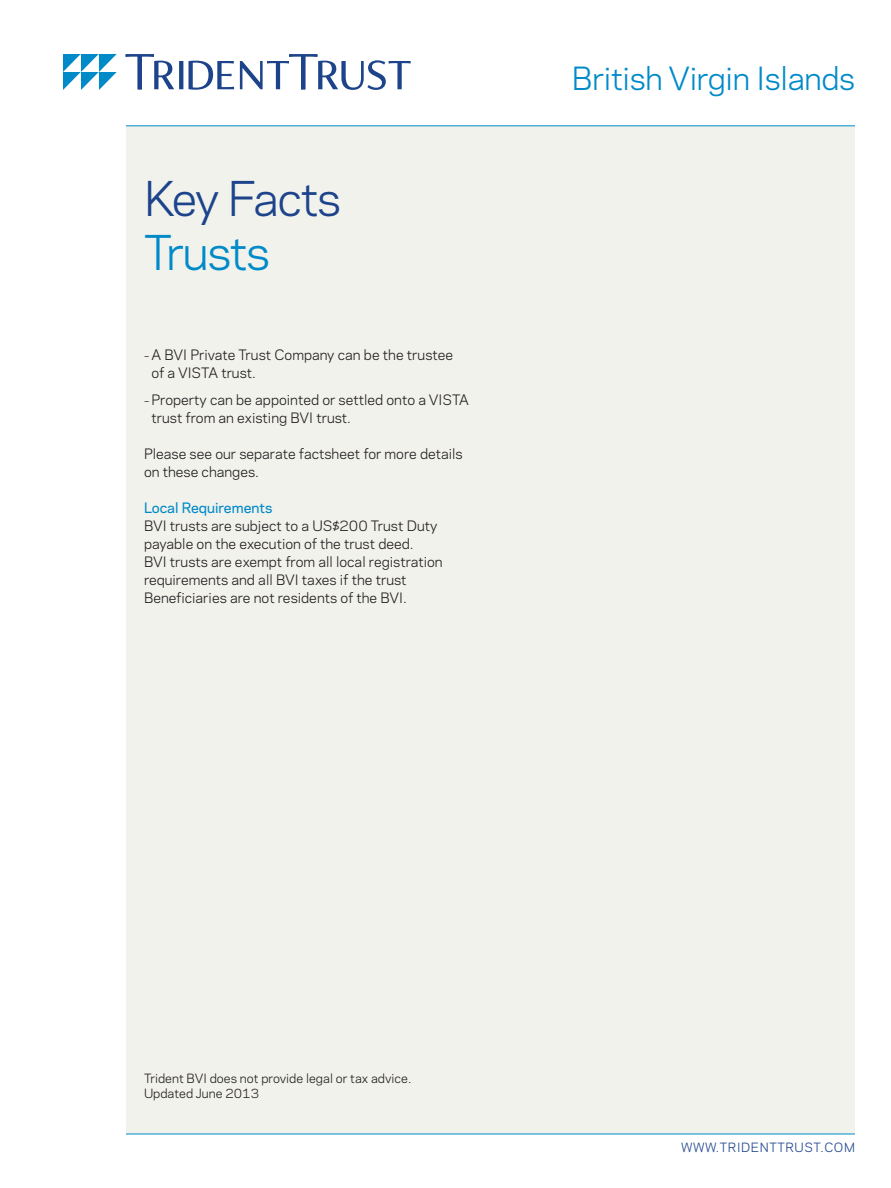
<style>
.page{position:relative;width:891px;height:1188px;background:#fff}
.page>*{position:absolute;margin:0;border:0;box-sizing:border-box;transform-origin:0 0}
.t1{font:45px "Polaris";letter-spacing:-.04em;color:#1d448b}
.t2{font:45px "Polaris";letter-spacing:-.03em;color:#008ac8}
.t3{font:30px "Polaris";letter-spacing:-.01em;color:#008ac8}
._1st_Paragraph{font:13.5px/18px "Polaris";color:#231f20}
.Head_1{font:500 13.5px "Polaris";color:#008ac8}
.Footnote{font:12px/15px "Polaris";color:#231f20}
.t4{font:12px "Polaris";letter-spacing:.05em;color:#1d448b}
.s1{font-size:10.5px}
</style>
<div class="page">
<div style="left:126px;top:126px;width:729px;height:1008px;background:#f2f2ed"></div>
<hr style="left:126px;top:1134px;width:729px;height:1px;background:#008ac8">
<hr style="left:126px;top:126px;width:729px;height:1px;background:#008ac8">
<svg style="left:126px;top:54px;width:285px;height:36px"></svg>
<svg style="left:63px;top:54px;width:54px;height:36px"></svg>
<h1 class="t1" style="left:144px;top:165px;width:199px">Key Facts</h1>
<h1 class="t2" style="left:144px;top:219px;width:128px">Trusts</h1>
<p class="_1st_Paragraph" style="left:152px;top:345px;width:303px;text-indent:-8px"><span class="s1">–</span> A BVI Private Trust Company can be the trustee of a VISTA trust.</p>
<p class="_1st_Paragraph" style="left:152px;top:390px;width:319px;text-indent:-8px"><span class="s1">–</span> Property can be appointed or settled onto a VISTA trust from an existing BVI trust.</p>
<p class="_1st_Paragraph" style="left:144px;top:444px;width:320px">Please see our separate factsheet for more details on these changes.</p>
<p class="Head_1" style="left:144px;top:498px;width:130px">Local Requirements</p>
<p class="_1st_Paragraph" style="left:144px;top:516px;width:300px">BVI trusts are subject to a US$200 Trust Duty payable on the execution of the trust deed.<br>BVI trusts are exempt from all local registration requirements and all BVI taxes if the trust Beneficiaries are not residents of the BVI.</p>
<h2 class="t3" style="left:572px;top:56px;width:285px">British Virgin Islands</h2>
<p class="Footnote" style="left:144px;top:1071px;width:269px">Trident BVI does not provide legal or tax advice.<br>Updated June 2013</p>
<p class="t4" style="left:681px;top:1138px;width:175px">WWW.TRIDENTTRUST.COM</p>
</div>
